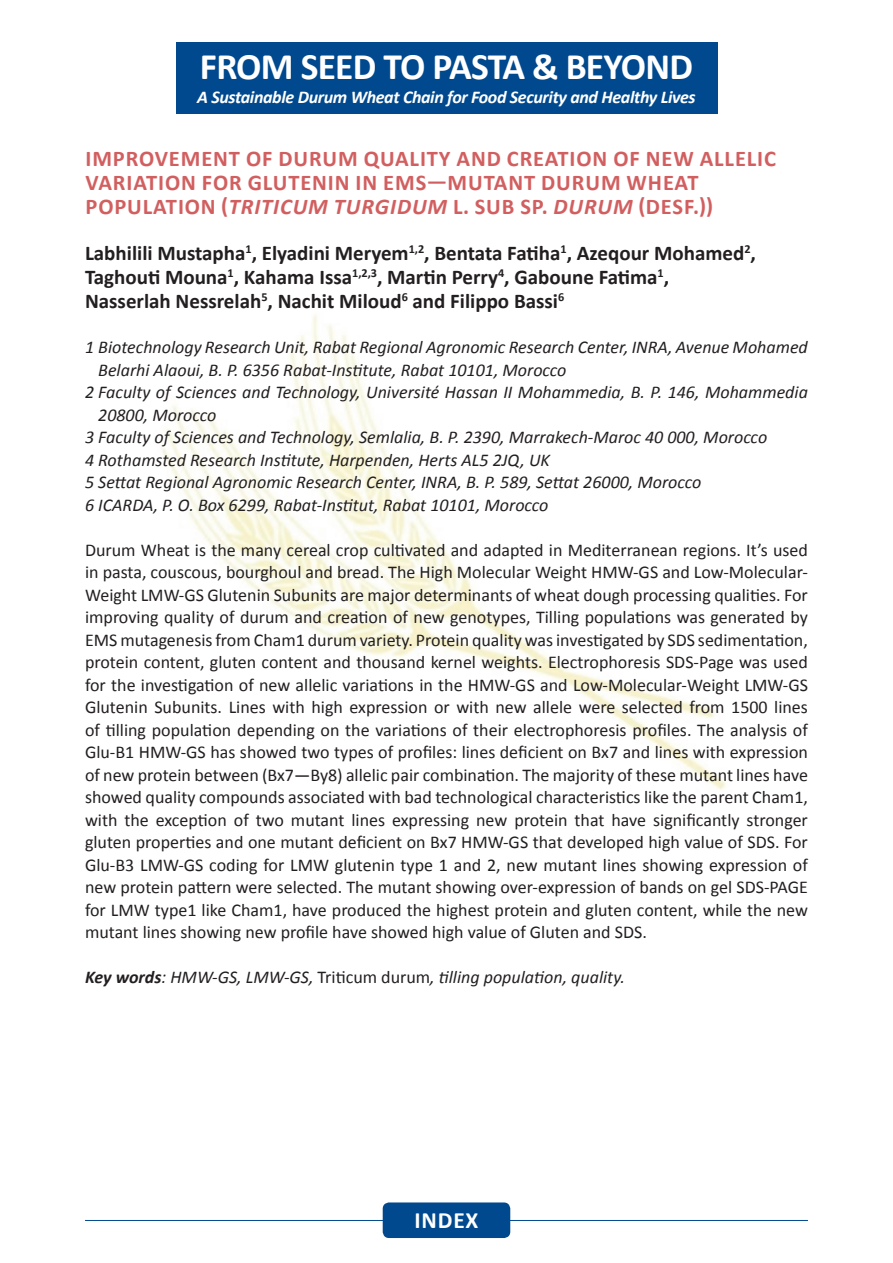
<style>
.page{position:relative;width:893px;height:1263px;background:#fff}
.page>*{position:absolute;margin:0;border:0;box-sizing:border-box;transform-origin:0 0}
.t1{font:700 37.5px "Calibri";letter-spacing:-.02em;color:#fff}
.t2{font:700 23.4px "Calibri";letter-spacing:.035em;color:#fff}
.t3{font:700 22.5px/24px "Calibri";letter-spacing:.04em;color:#d25f60}
.t4{font:700 21px/24px "Calibri";color:#231f20}
.t5{font:18px/22.5px "Calibri";color:#231f20;text-align:justify}
.t6{font:italic 18px "Calibri";color:#231f20}
.t7{font:italic 700 18px "Calibri";letter-spacing:-.02em;color:#fff}
.s1{font-style:italic}
.s2{font-weight:700}
.s3{font-style:normal}
</style>
<div class="page">
<img style="left:162px;top:85px;width:564px;height:705px">
<hr style="left:85px;top:1220px;width:723px;height:1px;background:#01498e">
<div style="left:383px;top:1202px;width:127px;height:36px;background:#01498e;border-radius:6px"></div>
<div style="left:176px;top:43px;width:541px;height:71px;background:#01498e"></div>
<h1 class="t1" style="left:200px;top:43px;width:495px">FROM SEED TO PASTA &amp; BEYOND</h1>
<p class="t7" style="left:197px;top:85px;width:500px">A Sustainable Durum Wheat Chain for Food Security and Healthy Lives</p>
<p class="t3" style="left:85px;top:145px;width:692px">IMPROVEMENT OF DURUM QUALITY AND CREATION OF NEW ALLELIC<br>VARIATION FOR GLUTENIN IN EMS—MUTANT DURUM WHEAT<br>POPULATION (<span class="s1">TRITICUM TURGIDUM</span> L. SUB SP. <span class="s1">DURUM</span> (DESF.))</p>
<p class="t4" style="left:85px;top:240px;width:672px">Labhilili Mustapha<sup>1</sup>, Elyadini Meryem<sup>1,2</sup>, Bentata Fatiha<sup>1</sup>, Azeqour Mohamed<sup>2</sup>,<br>Taghouti Mouna<sup>1</sup>, Kahama Issa<sup>1,2,3</sup>, Martin Perry<sup>4</sup>, Gaboune Fatima<sup>1</sup>,<br>Nasserlah Nessrelah<sup>5</sup>, Nachit Miloud <sup>6</sup> and Filippo Bassi<sup>6</sup></p>
<p class="t6" style="left:85px;top:336px;width:724px">1 Biotechnology Research Unit, Rabat Regional Agronomic Research Center, INRA, Avenue Mohamed</p>
<p class="t6" style="left:98px;top:359px;width:470px">Belarhi Alaoui, B. P. 6356 Rabat-Institute, Rabat 10101, Morocco</p>
<p class="t6" style="left:85px;top:381px;width:724px">2 Faculty of Sciences and Technology, Université Hassan II Mohammedia, B. P. 146, Mohammedia</p>
<p class="t6" style="left:98px;top:404px;width:120px">20800, Morocco</p>
<p class="t6" style="left:85px;top:426px;width:684px">3 Faculty of Sciences and Technology, Se mlalia, B. P. 2390, Ma rrakech-Maroc 40 000, Morocco</p>
<p class="t6" style="left:85px;top:449px;width:466px">4 Rothamsted Research Institute, Ha rpenden, Herts AL5 2JQ, UK</p>
<p class="t6" style="left:85px;top:471px;width:618px">5 Settat Regional Agronomic Research Center, INRA, B. P. 589, Settat 26000, Morocco</p>
<p class="t6" style="left:85px;top:494px;width:465px">6 ICARDA, P. O. Box 6299, Rabat-Institut, Rabat 10101, Morocco</p>
<p class="t5" style="left:85px;top:538px;width:724px">Durum Wheat is the many cereal crop cultivated and adapted in Mediterranean regions. It’s used in pasta, couscous, bourghoul and bread. The High Molecular Weight HMW-GS and Low-Molecular-Weight LMW-GS Glutenin Subunits are major determinants of wheat dough processing qualities. For improving quality of durum and creation of new genotypes, Tilling populations was generated by EMS mutagenesis from Cham1 durum variety. Protein quality was investigated by SDS sedimentation, protein content, gluten content and thousand kernel weights. Electrophoresis SDS-Page was used for the investigation of new allelic variations in the HMW-GS and Low-Molecular-Weight LMW-GS Glutenin Subunits. Lines with high expression or with new allele were selected from 1500 lines of tilling population depending on the variations of their electrophoresis profiles. The analysis of Glu-B1 HMW-GS has showed two types of profiles: lines deficient on Bx7 and lines with expression of new protein between (Bx7—By8) allelic pair combination. The majority of these mutant lines have showed quality compounds associated with bad technological characteristics like the parent Cham1, with the exception of two mutant lines expressing new protein that have significantly stronger gluten properties and one mutant deficient on Bx7 HMW-GS that developed high value of SDS. For Glu-B3 LMW-GS coding for LMW glutenin type 1 and 2, new mutant lines showing expression of new protein pattern were selected. The mutant showing over-expression of bands on gel SDS-PAGE for LMW type1 like Cham1, have produced the highest protein and gluten content, while the new mutant lines showing new profile have showed high value of Gluten and SDS.</p>
<p class="t6" style="left:85px;top:966px;width:541px"><span class="s2">Key words</span>: HMW-GS, LMW-GS, <span class="s3">Triticum durum</span>, tilling population, quality.</p>
<p class="t2" style="left:415px;top:1205px;width:65px">INDEX</p>
</div>
